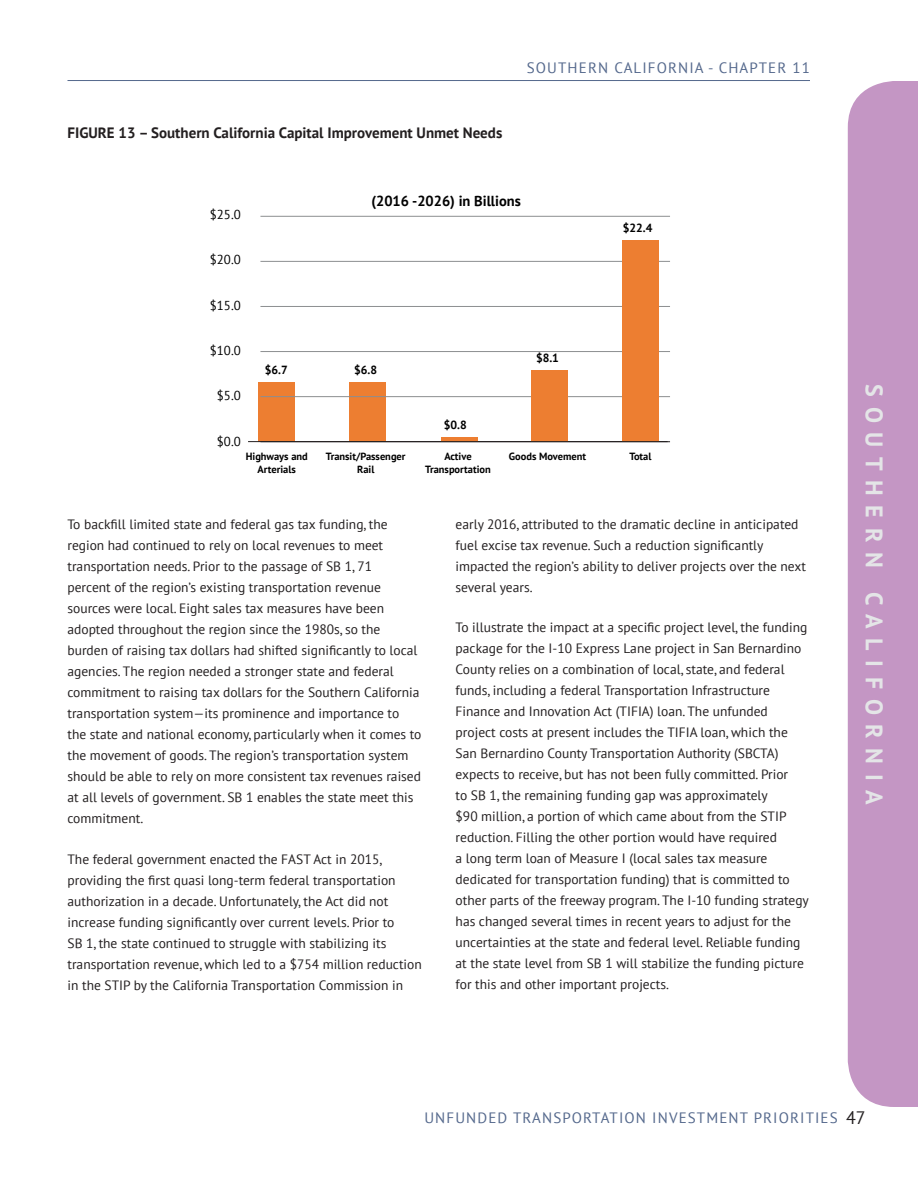
<style>
.page{position:relative;width:918px;height:1188px;background:#fff}
.page>*{position:absolute;margin:0;border:0;box-sizing:border-box;transform-origin:0 0}
.t1{font:700 24px "PT Sans";letter-spacing:.4em;color:#e4e5e7}
.t2{font:18px "PT Sans";color:#231f20}
.t3{font:15px "PT Sans";letter-spacing:.075em;color:#54688c}
.t4{font:700 15px "PT Sans";color:#231f20}
.t5{font:700 14.55px "PT Sans";color:#000}
.t6{font:13.5px/21px "PT Sans";color:#231f20}
.t7{font:12.9px "PT Sans";color:#000}
.t8{font:700 11.85px "PT Sans";color:#000}
.t9{font:700 10.5px/12.9px "PT Sans";color:#000;text-align:center}
</style>
<div class="page">
<div style="left:848px;top:81px;width:70px;height:1026px;background:#c496c4"></div>
<hr style="left:68px;top:80px;width:742px;height:1px;background:#54688c">
<hr style="left:260px;top:216px;width:410px;height:1px;background:#8c8e90">
<div style="left:259px;top:382px;width:36px;height:60px;background:#ed7e31"></div>
<div style="left:349px;top:382px;width:36px;height:60px;background:#ed7e31"></div>
<hr style="left:260px;top:261px;width:410px;height:1px;background:#8c8e90">
<hr style="left:260px;top:306px;width:410px;height:1px;background:#8c8e90">
<hr style="left:260px;top:351px;width:410px;height:1px;background:#8c8e90">
<hr style="left:260px;top:396px;width:410px;height:1px;background:#8c8e90">
<hr style="left:260px;top:441px;width:410px;height:1px;background:#231f20">
<div style="left:441px;top:437px;width:36px;height:5px;background:#ed7e31"></div>
<div style="left:531px;top:370px;width:36px;height:72px;background:#ed7e31"></div>
<div style="left:622px;top:240px;width:36px;height:202px;background:#ed7e31"></div>
<hr style="left:248px;top:441px;width:420px;height:1px;background:#231f20">
<p class="t4" style="left:68px;top:122px;width:436px">FIGURE 13 – Southern California Capital Improvement Unmet Needs</p>
<p class="t3" style="left:527px;top:59px;width:285px">SOUTHERN CALIFORNIA - CHAPTER 11</p>
<p class="t7" style="left:210px;top:206px;width:32px">$25.0</p>
<p class="t7" style="left:210px;top:252px;width:32px">$20.0</p>
<p class="t7" style="left:210px;top:297px;width:32px">$15.0</p>
<p class="t7" style="left:210px;top:342px;width:32px">$10.0</p>
<p class="t7" style="left:217px;top:388px;width:25px">$5.0</p>
<p class="t7" style="left:217px;top:433px;width:25px">$0.0</p>
<p class="t5" style="left:371px;top:191px;width:151px">(2016 -2026) in Billions</p>
<p class="t8" style="left:265px;top:362px;width:24px">$6.7</p>
<p class="t8" style="left:354px;top:362px;width:24px">$6.8</p>
<p class="t8" style="left:444px;top:417px;width:24px">$0.8</p>
<p class="t8" style="left:536px;top:350px;width:24px">$8.1</p>
<p class="t8" style="left:623px;top:220px;width:31px">$22.4</p>
<p class="t9" style="left:246px;top:450px;width:64px">Highways and<br>Arterials</p>
<p class="t9" style="left:326px;top:450px;width:81px">Transit/Passenger<br>Rail</p>
<p class="t9" style="left:444px;top:450px;width:29px">Active</p>
<p class="t9" style="left:509px;top:450px;width:79px">Goods Movement</p>
<p class="t9" style="left:629px;top:450px;width:24px">Total</p>
<p class="t9" style="left:425px;top:463px;width:67px">Transportation</p>
<p class="t6" style="left:68px;top:514px;width:322px">To backfill limited state and federal gas tax funding, the</p>
<p class="t6" style="left:68px;top:535px;width:318px">region had continued to rely on local revenues to meet transportation needs. Prior to the passage of SB 1, 71 percent of the region’s existing transportation revenue sources were local. Eight sales tax measures have been adopted throughout the region since the 1980s, so the</p>
<p class="t6" style="left:68px;top:640px;width:352px">burden of raising tax dollars had shifted significantly to local</p>
<p class="t6" style="left:68px;top:661px;width:354px">agencies. The region needed a stronger state and federal commitment to raising tax dollars for the Southern California</p>
<p class="t6" style="left:68px;top:703px;width:333px">transportation system—its prominence and importance to</p>
<p class="t6" style="left:68px;top:724px;width:356px">the state and national economy, particularly when it comes to the movement of goods. The region’s transportation system should be able to rely on more consistent tax revenues raised at all levels of government. SB 1 enables the state meet this commitment.</p>
<p class="t6" style="left:68px;top:848px;width:316px">The federal government enacted the FAST Act in 2015,</p>
<p class="t6" style="left:68px;top:869px;width:330px">providing the first quasi long-term federal transportation</p>
<p class="t6" style="left:68px;top:890px;width:322px">authorization in a decade. Unfortunately, the Act did not</p>
<p class="t6" style="left:68px;top:911px;width:329px">increase funding significantly over current levels. Prior to</p>
<p class="t6" style="left:68px;top:932px;width:356px">SB 1, the state continued to struggle with stabilizing its transportation revenue, which led to a $754 million reduction in the STIP by the California Transportation Commission in</p>
<p class="t6" style="left:456px;top:513px;width:344px">early 2016, attributed to the dramatic decline in anticipated</p>
<p class="t6" style="left:456px;top:534px;width:352px">fuel excise tax revenue. Such a reduction significantly impacted the region’s ability to deliver projects over the next</p>
<p class="t6" style="left:456px;top:576px;width:78px">several years.</p>
<p class="t6" style="left:456px;top:617px;width:353px">To illustrate the impact at a specific project level, the funding package for the I-10 Express Lane project in San Bernardino</p>
<p class="t6" style="left:456px;top:659px;width:330px">County relies on a combination of local, state, and federal funds, including a federal Transportation Infrastructure<br>Finance and Innovation Act (TIFIA) loan. The unfunded</p>
<p class="t6" style="left:456px;top:722px;width:334px">project costs at present includes the TIFIA loan, which the</p>
<p class="t6" style="left:456px;top:743px;width:355px">San Bernardino County Transportation Authority (SBCTA) expects to receive, but has not been fully committed. Prior<br>to SB 1, the remaining funding gap was approximately<br>$90 million, a portion of which came about from the STIP reduction. Filling the other portion would have required<br>a long term loan of Measure I (local sales tax measure dedicated for transportation funding) that is committed to other parts of the freeway program. The I-10 funding strategy</p>
<p class="t6" style="left:456px;top:911px;width:337px">has changed several times in recent years to adjust for the</p>
<p class="t6" style="left:456px;top:932px;width:350px">uncertainties at the state and federal level. Reliable funding at the state level from SB 1 will stabilize the funding picture</p>
<p class="t6" style="left:456px;top:974px;width:215px">for this and other important projects.</p>
<h1 class="t1" style="left:890px;top:384px;width:422px;rotate:90deg">SOUTHERN CALIFORNIA</h1>
<p class="t3" style="left:424px;top:1109px;width:415px">UNFUNDED TRANSPORTATION INVESTMENT PRIORITIES</p>
<h2 class="t2" style="left:846px;top:1106px;width:21px">47</h2>
</div>
